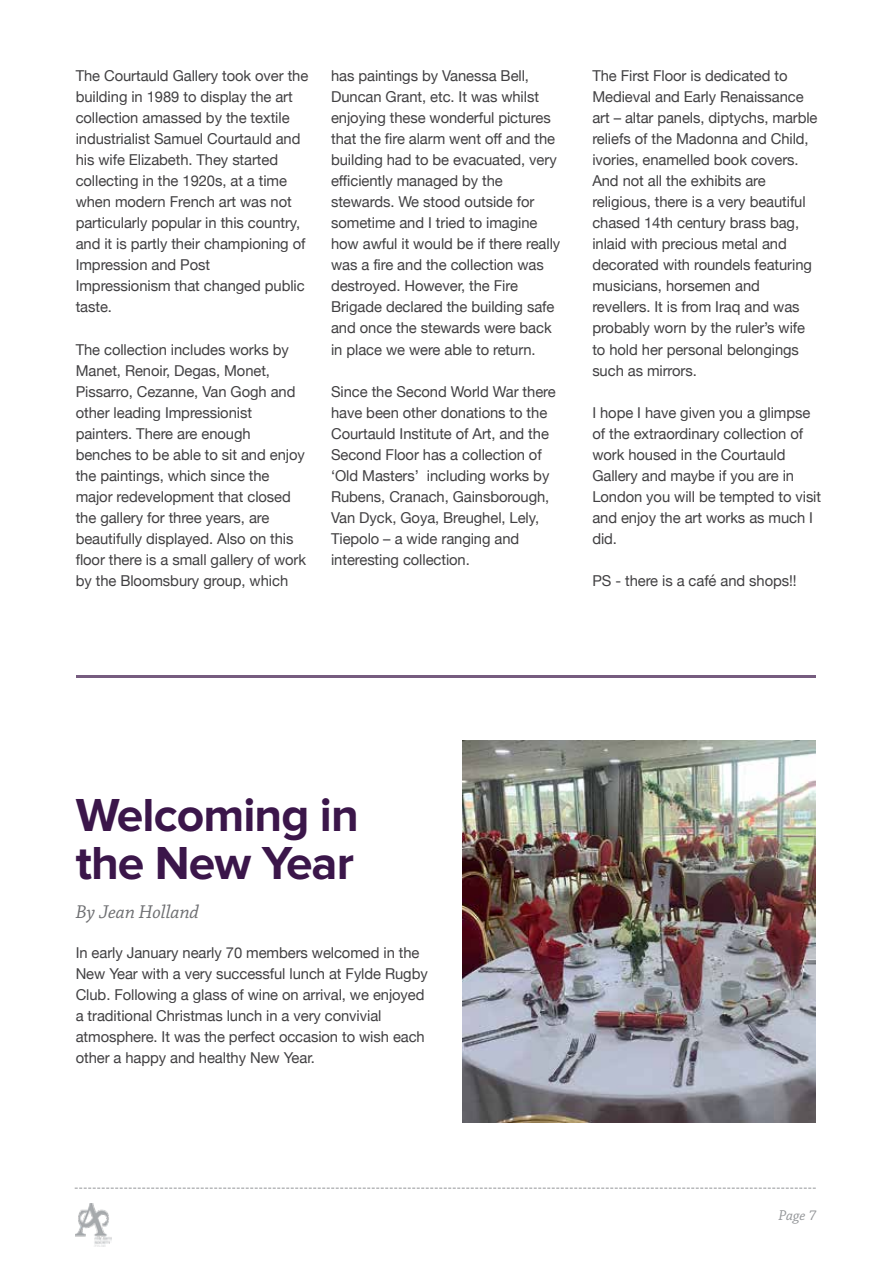
<style>
.page{position:relative;width:893px;height:1263px;background:#fff}
.page>*{position:absolute;margin:0;border:0;box-sizing:border-box;transform-origin:0 0}
.t1{font:700 48px/48px "Proxima Nova";letter-spacing:-.02em;color:#3b164a}
.t2{font:italic 19.5px "Chaparral Pro";color:#6d6e71}
.t3{font:15px/21px "Helvetica Neue";letter-spacing:-.005em;color:#414042}
.t4{font:italic 15px "Chaparral Pro";color:#939598}
</style>
<div class="page">
<img style="left:463px;top:740px;width:353px;height:383px">
<svg style="left:75px;top:1188px;width:741px;height:1px"></svg>
<img style="left:76px;top:1203px;width:36px;height:43px">
<hr style="left:76px;top:675px;width:740px;height:2px;background:#765c7f">
<p class="t3" style="left:76px;top:66px;width:234px">The Courtauld Gallery took over the building in 1989 to display the art collection amassed by the textile industrialist Samuel Courtauld and his wife Elizabeth. They started collecting in the 1920s, at a time when modern French art was not particularly popular in this country, and it is partly their championing of<br>Impression and Post<br>Impressionism that changed public taste.</p>
<p class="t3" style="left:76px;top:339px;width:232px">The collection includes works by<br>Manet, Renoir, Degas, Monet,<br>Pissarro, Cezanne, Van Gogh and other leading Impressionist painters. There are enough benches to be able to sit and enjoy the paintings, which since the major redevelopment that closed the gallery for three years, are beautifully displayed. Also on this floor there is a small gallery of work by the Bloomsbury group, which</p>
<p class="t3" style="left:331px;top:66px;width:231px">has paintings by Vanessa Bell,<br>Duncan Grant, etc. It was whilst enjoying these wonderful pictures that the fire alarm went off and the building had to be evacuated, very efficiently managed by the stewards. We stood outside for sometime and I tried to imagine how awful it would be if there really was a fire and the collection was destroyed. However, the Fire<br>Brigade declared the building safe and once the stewards were back in place we were able to return.</p>
<p class="t3" style="left:331px;top:381px;width:226px">Since the Second World War there have been other donations to the<br>Courtauld Institute of Art, and the<br>Second Floor has a collection of ‘Old Masters’ including works by<br>Rubens, Cranach, Gainsborough,<br>Van Dyck, Goya, Breughel, Lely,<br>Tiepolo – a wide ranging and interesting collection.</p>
<p class="t3" style="left:592px;top:66px;width:227px">The First Floor is dedicated to<br>Medieval and Early Renaissance art – altar panels, diptychs, marble reliefs of the Madonna and Child, ivories, enamelled book covers.<br>And not all the exhibits are religious, there is a very beautiful chased 14th century brass bag, inlaid with precious metal and decorated with roundels featuring musicians, horsemen and revellers. It is from Iraq and was probably worn by the ruler’s wife to hold her personal belongings such as mirrors.</p>
<p class="t3" style="left:592px;top:402px;width:230px">I hope I have given you a glimpse of the extraordinary collection of work housed in the Courtauld<br>Gallery and maybe if you are in<br>London you will be tempted to visit and enjoy the art works as much I did.</p>
<p class="t3" style="left:592px;top:570px;width:206px">PS - there is a café and shops!!</p>
<h1 class="t1" style="left:76px;top:792px;width:285px">Welcoming in the New Year</h1>
<h2 class="t2" style="left:76px;top:901px;width:125px">By Jean Holland</h2>
<p class="t3" style="left:76px;top:943px;width:354px">In early January nearly 70 members welcomed in the New Year with a very successful lunch at Fylde Rugby Club. Following a glass of wine on arrival, we enjoyed a traditional Christmas lunch in a very convivial atmosphere. It was the perfect occasion to wish each other a happy and healthy New Year.</p>
<p class="t4" style="left:778px;top:1207px;width:39px">Page 7</p>
</div>
